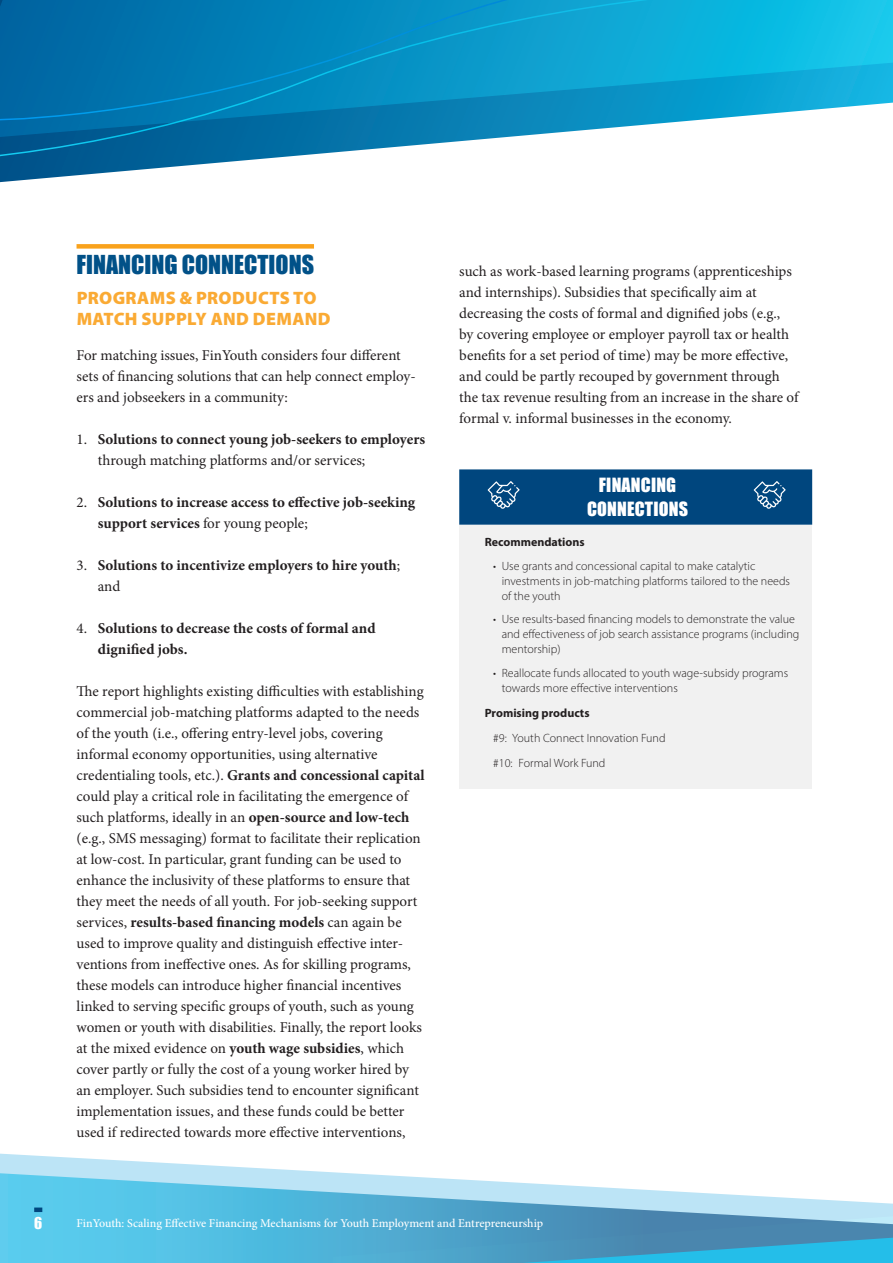
<style>
.page{position:relative;width:893px;height:1263px;background:#fff}
.page>*{position:absolute;margin:0;border:0;box-sizing:border-box;transform-origin:0 0}
.h2-Heading_2{font:24px "Impact";color:#015188}
.h2-Heading_3{font:900 18px/21px "Myriad Pro";letter-spacing:.02em;color:#faaa34}
.tth-text_TABLE_1_HEADER{font:18px/24px "Impact";letter-spacing:.01em;color:#fff;text-align:center}
.ta-text_AFTER{font:15px/21px "Minion Pro";color:#231f20}
.t1{font:700 15px/21px "Minion Pro";color:#231f20}
.t2{font:15px "Impact";color:#fff}
.box_BODY_COPY{font:300 12px/15px "Myriad Pro";color:#231f20}
.t3{font:500 12px "Minion Pro";letter-spacing:-.005em;color:#fff}
.box_BODY_COPY-2{font:700 12px "Myriad Pro";color:#231f20}
.s1{font-weight:400}
.s2{font-weight:700}
</style>
<div class="page">
<svg style="left:0;top:166px;width:181px;height:17px"></svg>
<svg style="left:784px;top:0;width:109px;height:113px;background:#1fbfe5"></svg>
<svg style="left:0;top:1153px;width:307px;height:18px"></svg>
<svg style="left:0;top:1171px;width:336px;height:92px;background:#61c6e7"></svg>
<svg style="left:336px;top:1172px;width:557px;height:91px"></svg>
<svg style="left:0;top:0;width:784px;height:166px;background:#2394c2"></svg>
<div style="left:34px;top:1207px;width:8px;height:5px;background:#00467e"></div>
<div style="left:77px;top:244px;width:237px;height:5px;background:#f9a21c"></div>
<div style="left:459px;top:525px;width:353px;height:263px;background:#f1f1f1"></div>
<svg style="left:459px;top:469px;width:353px;height:56px;background:#084c82"></svg>
<p class="h2-Heading_2" style="left:77px;top:246px;width:239px">FINANCING CONNECTIONS</p>
<p class="h2-Heading_3" style="left:77px;top:286px;width:255px">PROGRAMS &amp; PRODUCTS TO<br>MATCH SUPPLY AND DEMAND</p>
<p class="ta-text_AFTER" style="left:77px;top:345px;width:341px">For matching issues, FinYouth considers four different sets of financing solutions that can help connect employ&shy;ers and jobseekers in a community:</p>
<p class="t1" style="left:98px;top:429px;width:329px;text-indent:-21px"><span class="s1">1.</span> Solutions to connect young job-seekers to employers <span class="s1">through matching platforms and/or services;</span></p>
<p class="t1" style="left:98px;top:492px;width:319px;text-indent:-21px"><span class="s1">2.</span> Solutions to increase access to effective job-seeking support services <span class="s1">for young people;</span></p>
<p class="t1" style="left:98px;top:555px;width:304px;text-indent:-21px"><span class="s1">3.</span> Solutions to incentivize employers to hire youth<span class="s1">; and</span></p>
<p class="t1" style="left:98px;top:618px;width:279px;text-indent:-21px"><span class="s1">4.</span> Solutions to decrease the costs of formal and dignified jobs.</p>
<p class="ta-text_AFTER" style="left:77px;top:681px;width:350px">The report highlights existing difficulties with establishing commercial job-matching platforms adapted to the needs of the youth (i.e., offering entry-level jobs, covering informal economy opportunities, using alternative credentialing tools, etc.). <span class="s2">Grants and concessional capital </span>could play a critical role in facilitating the emergence of such platforms, ideally in an <span class="s2">open-source and low-tech </span>(e.g., SMS messaging) format to facilitate their replication at low-cost. In particular, grant funding can be used to enhance the inclusivity of these platforms to ensure that they meet the needs of all youth. For job-seeking support services, <span class="s2">results-based financing models</span> can again be used to improve quality and distinguish effective inter&shy;ventions from ineffective ones. As for skilling programs, these models can introduce higher financial incentives linked to serving specific groups of youth, such as young women or youth with disabilities. Finally, the report looks at the mixed evidence on <span class="s2">youth wage subsidies</span>, which cover partly or fully the cost of a young worker hired by an employer. Such subsidies tend to encounter significant implementation issues, and these funds could be better used if redirected towards more effective interventions,</p>
<p class="ta-text_AFTER" style="left:459px;top:261px;width:341px">such as work-based learning programs (apprenticeships and internships). Subsidies that specifically aim at decreasing the costs of formal and dignified jobs (e.g.,<br>by covering employee or employer payroll tax or health benefits for a set period of time) may be more effective, and could be partly recouped by government through the tax revenue resulting from an increase in the share of formal v. informal businesses in the economy.</p>
<p class="tth-text_TABLE_1_HEADER" style="left:587px;top:473px;width:102px">FINANCING<br>CONNECTIONS</p>
<p class="box_BODY_COPY-2" style="left:485px;top:534px;width:101px">Recommendations</p>
<p class="box_BODY_COPY" style="left:502px;top:558px;width:290px;text-indent:-9px">• Use grants and concessional capital to make catalytic investments in job-matching platforms tailored to the needs of the youth</p>
<p class="box_BODY_COPY" style="left:502px;top:612px;width:299px;text-indent:-9px">• Use results-based financing models to demonstrate the value and effectiveness of job search assistance programs (including mentorship)</p>
<p class="box_BODY_COPY" style="left:502px;top:665px;width:288px;text-indent:-9px">• Reallocate funds allocated to youth wage-subsidy programs towards more effective interventions</p>
<p class="box_BODY_COPY-2" style="left:485px;top:705px;width:106px">Promising products</p>
<p class="box_BODY_COPY" style="left:493px;top:730px;width:174px">#9: Youth Connect Innovation Fund</p>
<p class="box_BODY_COPY" style="left:493px;top:755px;width:114px">#10: Formal Work Fund</p>
<p class="t2" style="left:34px;top:1211px;width:10px">6</p>
<p class="t3" style="left:77px;top:1215px;width:468px">FinYouth: Scaling Effective Financing Mechanisms for Youth Employment and Entrepreneurship</p>
</div>
